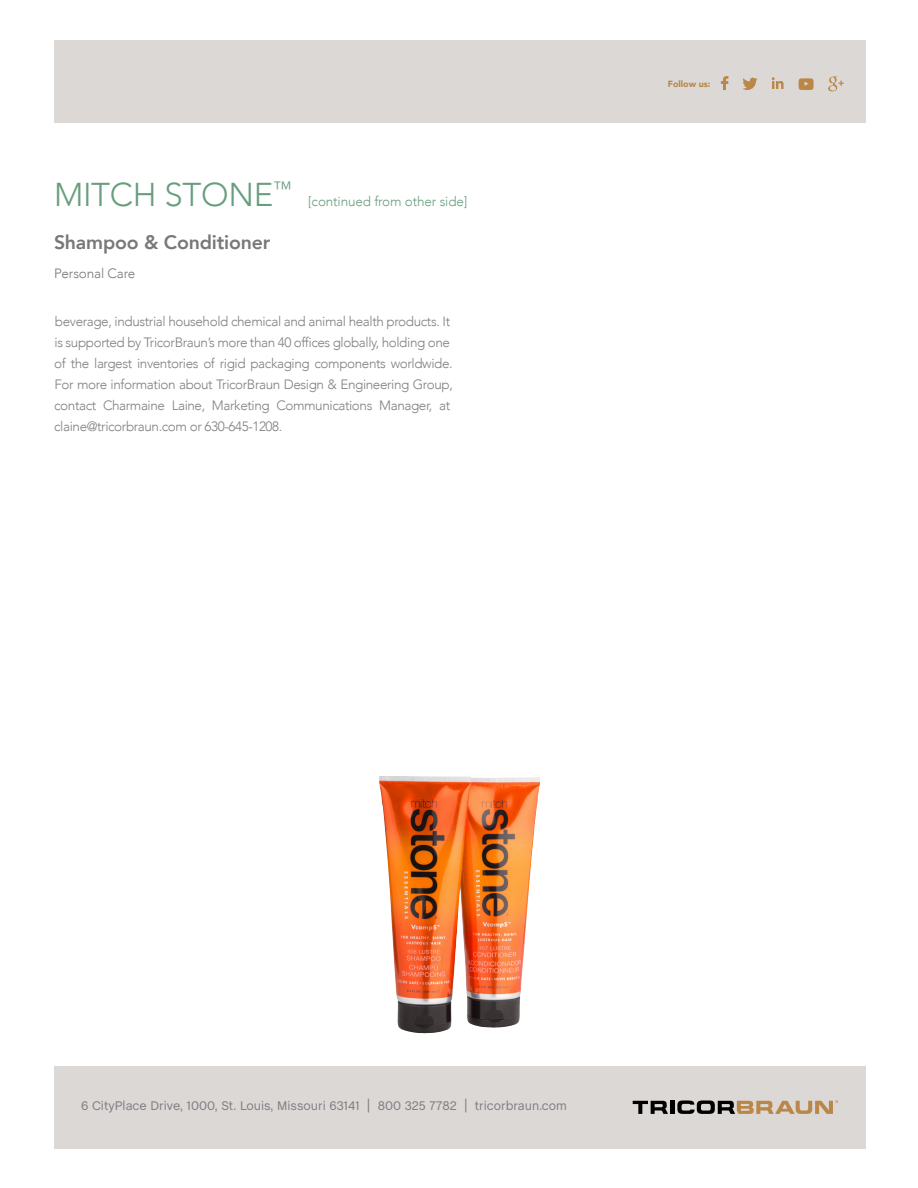
<style>
.page{position:relative;width:918px;height:1188px;background:#fff}
.page>*{position:absolute;margin:0;border:0;box-sizing:border-box;transform-origin:0 0}
.t1{font:300 33px "Avenir";letter-spacing:-.01em;color:#679e7d}
.t2{font:800 19.5px "Avenir";letter-spacing:-.01em;color:#787878}
.t3{font:300 13.5px/21px "Avenir";letter-spacing:-.03em;color:#807f83}
.t4{font:300 13.5px "Avenir";letter-spacing:-.01em;color:#679e7d}
.t5{font:300 13.5px "Avenir";letter-spacing:-.01em;color:#787878}
.t6{font:12.75px "Chalet";color:#807f83}
.t7{font:900 8.85px "Avenir";color:#b98747}
.s1{font-size:15.3px}
</style>
<div class="page">
<div style="left:54px;top:1066px;width:811px;height:83px;background:#dbd8d6"></div>
<hr style="left:670px;top:1101px;width:4px;height:13px;background:#000">
<svg style="left:677px;top:1101px;width:161px;height:13px"></svg>
<svg style="left:633px;top:1101px;width:35px;height:13px"></svg>
<div style="left:54px;top:40px;width:811px;height:83px;background:#dbd8d6"></div>
<svg style="left:772px;top:77px;width:12px;height:12px"></svg>
<svg style="left:742px;top:78px;width:16px;height:12px"></svg>
<svg style="left:828px;top:76px;width:16px;height:15px"></svg>
<svg style="left:799px;top:78px;width:15px;height:12px"></svg>
<svg style="left:721px;top:76px;width:7px;height:14px"></svg>
<img style="left:379px;top:776px;width:148px;height:257px">
<h1 class="t1" style="left:54px;top:175px;width:239px">MITCH STONE<sup>™</sup></h1>
<h2 class="t2" style="left:54px;top:227px;width:218px">Shampoo &amp; Conditioner</h2>
<p class="t5" style="left:54px;top:265px;width:83px">Personal Care</p>
<p class="t4" style="left:308px;top:193px;width:161px">[continued from other side]</p>
<p class="t3" style="left:54px;top:310px;width:400px">beverage, industrial household chemical and animal health products. It is supported by TricorBraun’s more than 40 offices globally, holding one of the largest inventories of rigid packaging components worldwide.<br>For more information about TricorBraun Design &amp; Engineering Group, contact Charmaine Laine, Marketing Communications Manager, at claine@tricorbraun.com or 630-645-1208.</p>
<p class="t7" style="left:668px;top:77px;width:44px">Follow us:</p>
<p class="t6" style="left:81px;top:1098px;width:488px">6 CityPlace Drive, 1000, St. Louis, Missouri 63141 <span class="s1">|</span> 800 325 7782 <span class="s1">|</span> tricorbraun.com</p>
</div>
